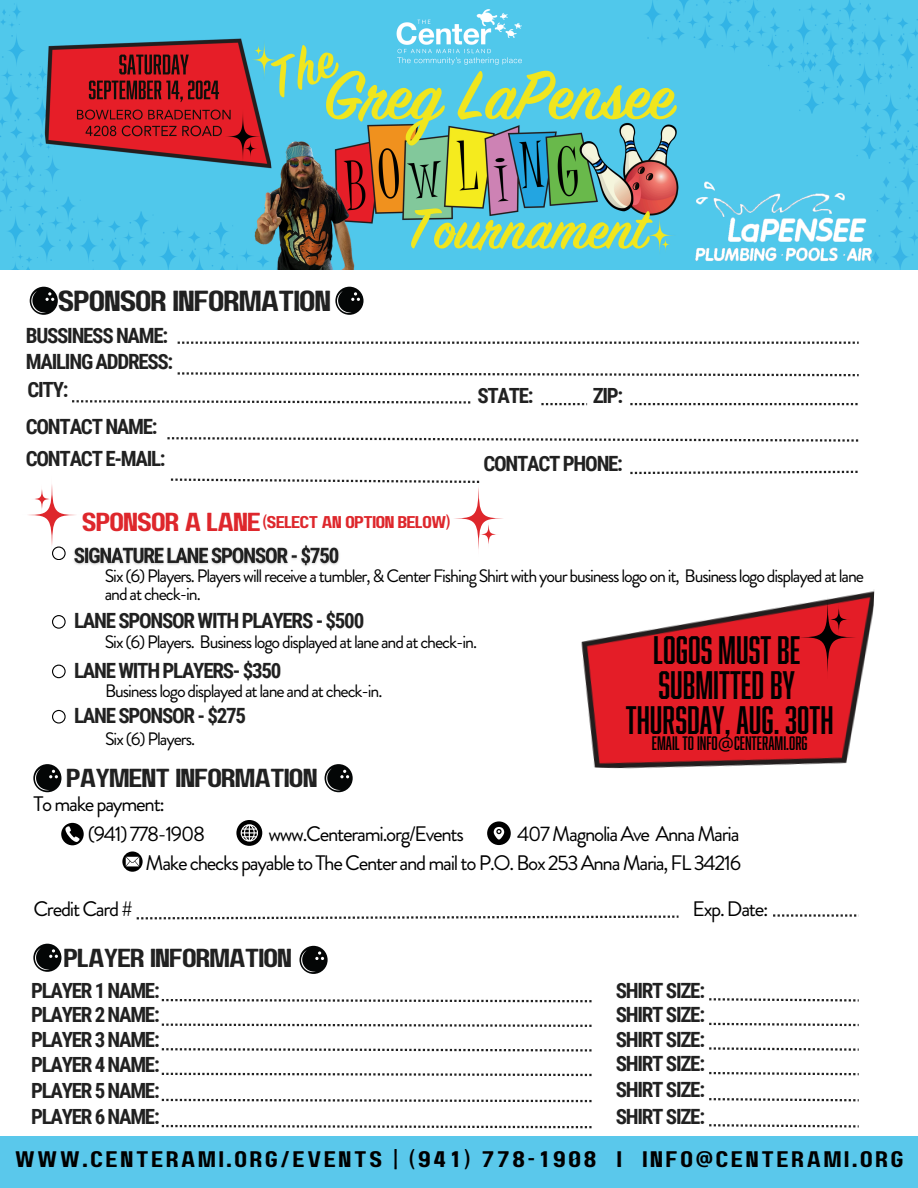
<style>
.page{position:relative;width:918px;height:1188px;background:#fff}
.page>*{position:absolute;margin:0;border:0;box-sizing:border-box;transform-origin:0 0}
.t1{font:36.6px "Abolition Test";color:#000}
.t2{font:28.95px "Paalalabas Display Wide BETA";letter-spacing:-.06em;color:#212121}
.t3{font:26.1px "Paalalabas Display Wide BETA";letter-spacing:-.06em;color:#de272c}
.t4{font:25.95px "Paalalabas Display Wide BETA";letter-spacing:-.06em;color:#212121}
.t5{font:22.5px "Paalalabas Display Wide BETA";letter-spacing:.095em;color:#000}
.t6{font:700 21px "Roboto Condensed";letter-spacing:-.06em;color:#212121}
.t7{font:21px/29.2px "Brandon Grotesque";letter-spacing:-.06em;color:#000}
.t8{font:18px/18px "Brandon Grotesque";letter-spacing:-.06em;color:#000}
.t9{font:18px "Abolition Test";color:#000}
.t10{font:17.1px "Paalalabas Display Wide BETA";letter-spacing:-.06em;color:#de272c}
.s1{font-family:"Noto Sans"}
</style>
<div class="page">
<svg style="left:33px;top:764px;width:28px;height:28px"></svg>
<svg style="left:325px;top:764px;width:28px;height:28px"></svg>
<svg style="left:61px;top:823px;width:23px;height:22px"></svg>
<svg style="left:236px;top:820px;width:26px;height:26px"></svg>
<svg style="left:487px;top:821px;width:24px;height:24px"></svg>
<svg style="left:122px;top:851px;width:21px;height:21px"></svg>
<svg style="left:137px;top:916px;width:542px;height:3px"></svg>
<svg style="left:773px;top:914px;width:86px;height:3px"></svg>
<div style="left:0;top:1136px;width:918px;height:52px;background:#5ac8eb"></div>
<svg style="left:33px;top:944px;width:28px;height:28px"></svg>
<svg style="left:299px;top:946px;width:29px;height:28px"></svg>
<svg style="left:709px;top:998px;width:150px;height:4px"></svg>
<svg style="left:162px;top:999px;width:430px;height:3px"></svg>
<svg style="left:709px;top:1023px;width:150px;height:3px"></svg>
<svg style="left:162px;top:1024px;width:430px;height:3px"></svg>
<svg style="left:709px;top:1047px;width:150px;height:4px"></svg>
<svg style="left:162px;top:1048px;width:430px;height:4px"></svg>
<svg style="left:709px;top:1072px;width:150px;height:3px"></svg>
<svg style="left:162px;top:1073px;width:430px;height:3px"></svg>
<svg style="left:709px;top:1098px;width:150px;height:3px"></svg>
<svg style="left:162px;top:1099px;width:430px;height:3px"></svg>
<svg style="left:709px;top:1124px;width:150px;height:4px"></svg>
<svg style="left:162px;top:1125px;width:430px;height:3px"></svg>
<svg style="left:171px;top:479px;width:303px;height:4px"></svg>
<svg style="left:72px;top:400px;width:398px;height:4px"></svg>
<svg style="left:630px;top:403px;width:228px;height:2px"></svg>
<svg style="left:178px;top:342px;width:681px;height:2px"></svg>
<svg style="left:541px;top:403px;width:46px;height:2px"></svg>
<svg style="left:30px;top:287px;width:28px;height:28px"></svg>
<svg style="left:335px;top:287px;width:29px;height:28px"></svg>
<svg style="left:178px;top:372px;width:681px;height:4px"></svg>
<svg style="left:167px;top:437px;width:691px;height:5px"></svg>
<svg style="left:630px;top:471px;width:228px;height:3px"></svg>
<img style="left:0;top:0;width:918px;height:270px">
<svg style="left:52px;top:550px;width:13px;height:10px"></svg>
<img style="left:74px;top:545px;width:266px;height:21px">
<svg style="left:52px;top:615px;width:13px;height:14px"></svg>
<svg style="left:52px;top:710px;width:13px;height:13px"></svg>
<svg style="left:52px;top:665px;width:13px;height:13px"></svg>
<svg style="left:21px;top:477px;width:62px;height:76px"></svg>
<svg style="left:31px;top:485px;width:22px;height:28px"></svg>
<svg style="left:448px;top:480px;width:61px;height:77px"></svg>
<svg style="left:478px;top:520px;width:21px;height:29px"></svg>
<img style="left:581px;top:590px;width:293px;height:179px">
<svg style="left:793px;top:595px;width:69px;height:85px;background:#c92029"></svg>
<svg style="left:827px;top:603px;width:24px;height:33px"></svg>
<p class="t2" style="left:58px;top:289px;width:276px">SPONSOR INFORMATION</p>
<p class="t6" style="left:26px;top:324px;width:144px">BUSSINESS NAME:</p>
<p class="t6" style="left:28px;top:377px;width:43px">CITY:</p>
<p class="t6" style="left:477px;top:383px;width:58px">STATE:</p>
<h3 class="t6" style="left:593px;top:383px;width:32px">ZIP:</h3>
<p class="t6" style="left:26px;top:350px;width:149px">MAILING ADDRESS:</p>
<h3 class="t6" style="left:26px;top:415px;width:133px">CONTACT NAME:</h3>
<p class="t6" style="left:26px;top:446px;width:141px">CONTACT E-MAIL:</p>
<p class="t6" style="left:483px;top:452px;width:141px">CONTACT PHONE:</p>
<h4 class="t3" style="left:82px;top:511px;width:181px">SPONSOR A LANE</h4>
<h4 class="t10" style="left:262px;top:515px;width:190px">(SELECT AN OPTION BELOW)</h4>
<h3 class="t8" style="left:105px;top:567px;width:761px">Six (6) Players. Players will receive a tumbler, &amp; Center Fishing Shirt with your business logo on it, Business logo displayed at lane and at check-in.</h3>
<p class="t6" style="left:74px;top:609px;width:292px">LANE SPONSOR WITH PLAYERS - $500</p>
<p class="t8" style="left:105px;top:633px;width:374px">Six (6) Players. Business logo displayed at lane and at check-in.</p>
<p class="t6" style="left:74px;top:658px;width:209px">LANE WITH PLAYERS- $350</p>
<h2 class="t8" style="left:105px;top:682px;width:279px">Business logo displayed at lane and at check-in.</h2>
<p class="t8" style="left:105px;top:730px;width:92px">Six (6) Players.</p>
<p class="t1" style="left:653px;top:623px;width:149px">LOGOS MUST BE</p>
<p class="t1" style="left:658px;top:658px;width:138px">SUBMITTED BY</p>
<p class="t1" style="left:626px;top:693px;width:209px">THURSDAY, AUG. 30TH</p>
<h2 class="t9" style="left:652px;top:729px;width:157px">EMAIL TO INFO<span class="s1">@</span>CENTERAMI.ORG</h2>
<p class="t6" style="left:74px;top:703px;width:174px">LANE SPONSOR - $275</p>
<h1 class="t4" style="left:66px;top:767px;width:254px">PAYMENT INFORMATION</h1>
<p class="t7" style="left:88px;top:790px;width:119px;text-indent:-54px">To make payment: (941) 778-1908</p>
<p class="t7" style="left:146px;top:819px;width:597px;text-align:right">407 Magnolia Ave Anna Maria<br>Make checks payable to The Center and mail to P.O. Box 253 Anna Maria, FL 34216</p>
<p class="t7" style="left:268px;top:819px;width:197px">www.Centerami.org/Events</p>
<p class="t7" style="left:33px;top:894px;width:101px">Credit Card #</p>
<p class="t7" style="left:693px;top:894px;width:77px">Exp. Date:</p>
<h2 class="t4" style="left:63px;top:947px;width:231px">PLAYER INFORMATION</h2>
<h3 class="t6" style="left:31px;top:978px;width:130px">PLAYER 1 NAME:</h3>
<p class="t6" style="left:616px;top:978px;width:91px">SHIRT SIZE:</p>
<h3 class="t6" style="left:31px;top:1003px;width:130px">PLAYER 2 NAME:</h3>
<h3 class="t6" style="left:616px;top:1003px;width:91px">SHIRT SIZE:</h3>
<h3 class="t6" style="left:31px;top:1027px;width:130px">PLAYER 3 NAME:</h3>
<h3 class="t6" style="left:616px;top:1027px;width:91px">SHIRT SIZE:</h3>
<h3 class="t6" style="left:31px;top:1052px;width:130px">PLAYER 4 NAME:</h3>
<h3 class="t6" style="left:616px;top:1052px;width:91px">SHIRT SIZE:</h3>
<p class="t6" style="left:31px;top:1078px;width:130px">PLAYER 5 NAME:</p>
<h3 class="t6" style="left:616px;top:1078px;width:91px">SHIRT SIZE:</h3>
<h5 class="t6" style="left:31px;top:1104px;width:130px">PLAYER 6 NAME:</h5>
<p class="t6" style="left:616px;top:1104px;width:91px">SHIRT SIZE:</p>
<p class="t5" style="left:15px;top:1149px;width:890px">WWW.CENTERAMI.ORG/EVENTS | (941) 778-1908 I INFO@CENTERAMI.ORG</p>
</div>
